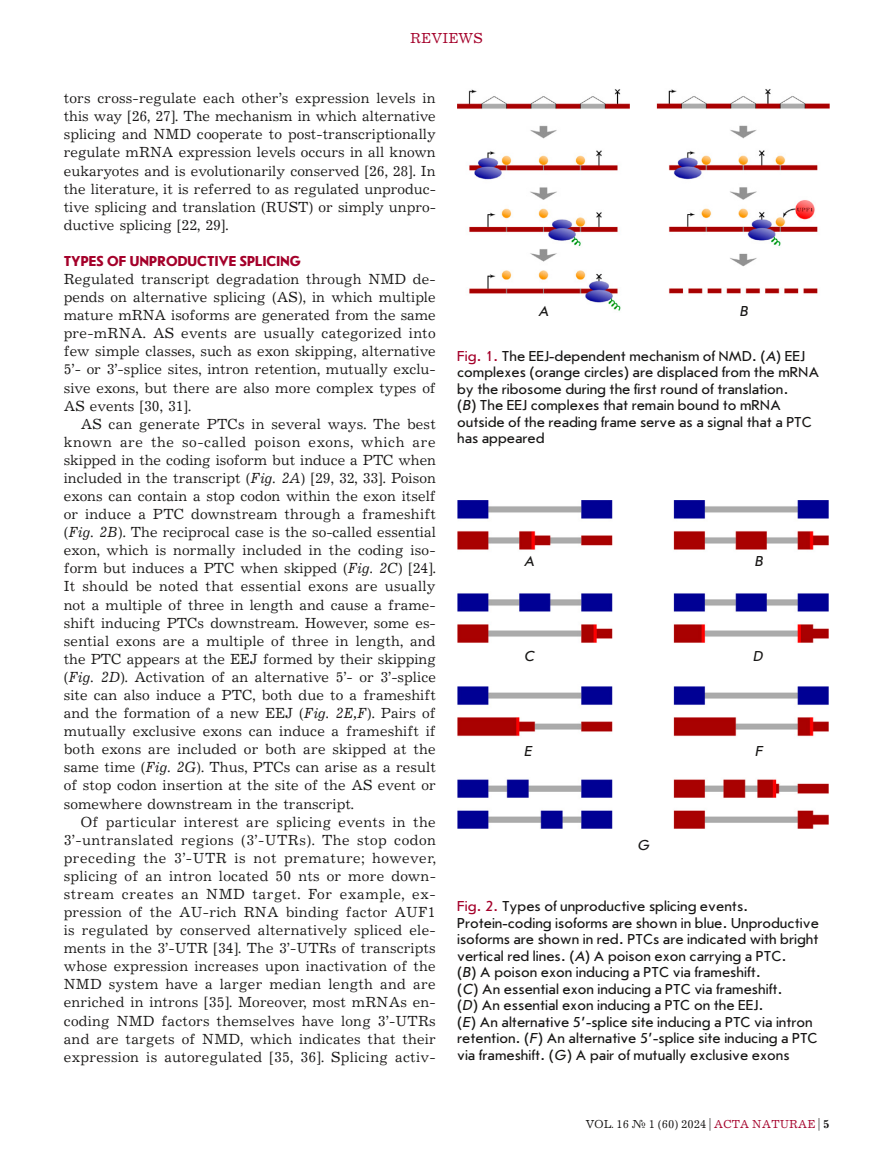
<style>
.page{position:relative;width:893px;height:1170px;background:#fff}
.page>*{position:absolute;margin:0;border:0;box-sizing:border-box;transform-origin:0 0}
.t1{font:15px/18.1px "Journal";color:#181716;text-align:justify}
.t2{font:15px/16.5px "Journal Sans C";color:#181716}
.t3{font:700 15px "Journal Sans C";color:#a4002a}
.t4{font:italic 15px "Journal Sans C";color:#181716}
.t5{font:15px "Journal C";color:#a4002a}
.t6{font:12px "Journal C";color:#181716}
.s1{font-style:italic}
.s2{color:#a4002a}
.s3{font-family:"Journal";font-weight:700}
</style>
<div class="page">
<img style="left:457px;top:89px;width:372px;height:222px">
<img style="left:457px;top:501px;width:372px;height:328px">
<p class="t5" style="left:410px;top:31px;width:74px">REVIEWS</p>
<p class="t1" style="left:64px;top:90px;width:374px">tors cross-regulate each other’s expression levels in this way [26, 27]. The mechanism in which alternative splicing and NMD cooperate to post-transcriptionally regulate mRNA expression levels occurs in all known eukaryotes and is evolutionarily conserved [26, 28]. In the literature, it is referred to as regulated unproduc&shy;tive splicing and translation (RUST) or simply unpro&shy;ductive splicing [22, 29].</p>
<p class="t3" style="left:64px;top:253px;width:239px">TYPES OF UNPRODUCTIVE SPLICING</p>
<p class="t1" style="left:64px;top:271px;width:374px">Regulated transcript degradation through NMD de&shy;pends on alternative splicing (AS), in which multiple mature mRNA isoforms are generated from the same pre-mRNA. AS events are usually categorized into few simple classes, such as exon skipping, alternative 5’- or 3’-splice sites, intron retention, mutually exclu&shy;sive exons, but there are also more complex types of AS events [30, 31].</p>
<p class="t1" style="left:64px;top:415px;width:374px;text-indent:17px">AS can generate PTCs in several ways. The best known are the so-called poison exons, which are skipped in the coding isoform but induce a PTC when included in the transcript (<span class="s1">Fig. 2A</span>) [29, 32, 33]. Poison exons can contain a stop codon within the exon itself or induce a PTC downstream through a frameshift (<span class="s1">Fig. 2B</span>). The reciprocal case is the so-called essential exon, which is normally included in the coding iso&shy;form but induces a PTC when skipped (<span class="s1">Fig. 2C</span>) [24].<br>It should be noted that essential exons are usually not a multiple of three in length and cause a frame&shy;shift inducing PTCs downstream. However, some es&shy;sential exons are a multiple of three in length, and the PTC appears at the EEJ formed by their skipping (<span class="s1">Fig. 2D</span>). Activation of an alternative 5’- or 3’-splice site can also induce a PTC, both due to a frameshift and the formation of a new EEJ (<span class="s1">Fig. 2E,F</span>). Pairs of mutually exclusive exons can induce a frameshift if both exons are included or both are skipped at the same time (<span class="s1">Fig. 2G</span>). Thus, PTCs can arise as a result of stop codon insertion at the site of the AS event or somewhere downstream in the transcript.</p>
<p class="t1" style="left:64px;top:813px;width:374px;text-indent:17px">Of particular interest are splicing events in the 3’-untranslated regions (3’-UTRs). The stop codon preceding the 3’-UTR is not premature; however, splicing of an intron located 50 nts or more down&shy;stream creates an NMD target. For example, ex&shy;pression of the AU-rich RNA binding factor AUF1 is regulated by conserved alternatively spliced ele&shy;ments in the 3’-UTR [34]. The 3’-UTRs of transcripts whose expression increases upon inactivation of the NMD system have a larger median length and are enriched in introns [35]. Moreover, most mRNAs en&shy;coding NMD factors themselves have long 3’-UTRs and are targets of NMD, which indicates that their expression is autoregulated [35, 36]. Splicing activ-</p>
<p class="t4" style="left:538px;top:303px;width:11px">А</p>
<p class="t4" style="left:740px;top:303px;width:10px">B</p>
<p class="t2" style="left:457px;top:348px;width:364px"><span class="s2">Fig. 1.</span> The EEJ-dependent mechanism of NMD. (<span class="s1">A</span>) EEJ complexes (orange circles) are displaced from the mRNA by the ribosome during the first round of translation.<br>(<span class="s1">B</span>) The EEJ complexes that remain bound to mRNA outside of the reading frame serve as a signal that a PTC has appeared</p>
<p class="t4" style="left:524px;top:553px;width:11px">A</p>
<p class="t4" style="left:755px;top:553px;width:10px">B</p>
<p class="t4" style="left:524px;top:648px;width:12px">C</p>
<p class="t4" style="left:753px;top:648px;width:12px">D</p>
<p class="t4" style="left:524px;top:743px;width:10px">E</p>
<p class="t4" style="left:755px;top:743px;width:10px">F</p>
<p class="t4" style="left:638px;top:837px;width:14px">G</p>
<p class="t2" style="left:457px;top:898px;width:363px"><span class="s2">Fig. 2.</span> Types of unproductive splicing events.<br>Protein-coding isoforms are shown in blue. Unproductive isoforms are shown in red. PTCs are indicated with bright vertical red lines. (<span class="s1">A</span>) A poison exon carrying a PTC.<br>(<span class="s1">B</span>) A poison exon inducing a PTC via frameshift.<br>(<span class="s1">C</span>) An essential exon inducing a PTC via frameshift.<br>(<span class="s1">D</span>) An essential exon inducing a PTC on the EEJ.<br>(<span class="s1">E</span>) An alternative 5’-splice site inducing a PTC via intron retention. (<span class="s1">F</span>) An alternative 5’-splice site inducing a PTC via frameshift. (<span class="s1">G</span>) A pair of mutually exclusive exons</p>
<p class="t6" style="left:585px;top:1117px;width:245px">VOL. 16 № 1 (60) 2024 | <span class="s2">ACTA NATURAE</span> | <span class="s3">5</span></p>
</div>
